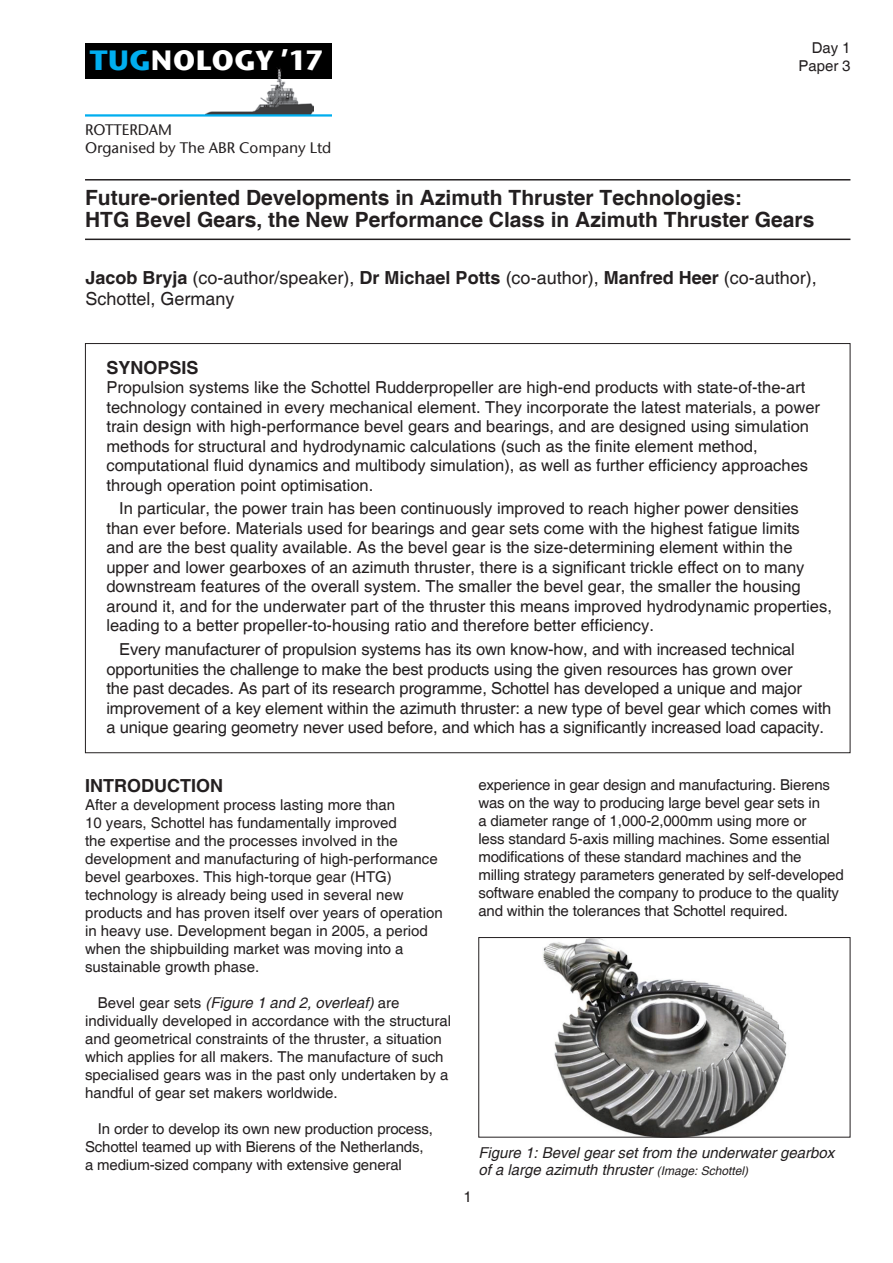
<style>
.page{position:relative;width:893px;height:1263px;background:#fff}
.page>*{position:absolute;margin:0;border:0;box-sizing:border-box;transform-origin:0 0}
.t1{font:700 27.75px "ITC Stone Sans";color:#fff}
.t2{font:700 21px/22.5px "Helvetica";color:#231f20}
.t3{font:18px/21px "Helvetica";color:#231f20}
.t4{font:700 18px "Helvetica";color:#231f20}
.t5{font:16.5px/19.5px "Helvetica";color:#231f20}
.t6{font:500 15.15px/18px "ITC Stone Sans";color:#231f20}
.t7{font:15px/18px "Helvetica";color:#231f20}
.t8{font:italic 15px/16.5px "Helvetica";color:#231f20}
.s1{color:#00aeef}
.s2{font-family:"Frutiger LT";font-weight:900;font-stretch:condensed}
.s3{font-weight:700}
.s4{font-style:italic}
.s5{font-size:12px}
</style>
<div class="page">
<hr style="left:85px;top:179px;width:765px;height:2px;background:#231f20">
<div style="left:85px;top:43px;width:247px;height:36px;background:#000"></div>
<img style="left:205px;top:68px;width:108px;height:46px">
<hr style="left:85px;top:114px;width:247px;height:2px;background:#00aeef">
<img style="left:543px;top:939px;width:244px;height:196px">
<div style="left:478px;top:937px;width:372px;height:200px;border:1px solid #231f20"></div>
<hr style="left:85px;top:239px;width:765px;height:1px;background:#231f20">
<h1 class="t1" style="left:90px;top:42px;width:235px"><span class="s1">TUG</span>NOLOGY <span class="s2">’</span>17</h1>
<p class="t6" style="left:85px;top:121px;width:248px">ROTTERDAM<br>Organised by The ABR Company Ltd</p>
<p class="t7" style="left:798px;top:40px;width:54px;text-align:right">Day 1<br>Paper 3</p>
<p class="t2" style="left:85px;top:187px;width:731px">Future-oriented Developments in Azimuth Thruster Technologies:<br>HTG Bevel Gears, the New Performance Class in Azimuth Thruster Gears</p>
<p class="t3" style="left:85px;top:268px;width:733px"><span class="s3">Jacob Bryja</span> (co-author/speaker), <span class="s3">Dr Michael Potts</span> (co-author), <span class="s3">Manfred Heer</span> (co-author),<br>Schottel, Germany</p>
<p class="t4" style="left:106px;top:356px;width:94px">SYNOPSIS</p>
<p class="t5" style="left:106px;top:378px;width:715px">Propulsion systems like the Schottel Rudderpropeller are high-end products with state-of-the-art technology contained in every mechanical element. They incorporate the latest materials, a power train design with high-performance bevel gears and bearings, and are designed using simulation methods for structural and hydrodynamic calculations (such as the finite element method, computational fluid dynamics and multibody simulation), as well as further efficiency approaches through operation point optimisation.</p>
<p class="t5" style="left:106px;top:499px;width:727px;text-indent:13px">In particular, the power train has been continuously improved to reach higher power densities than ever before. Materials used for bearings and gear sets come with the highest fatigue limits<br>and are the best quality available. As the bevel gear is the size-determining element within the upper and lower gearboxes of an azimuth thruster, there is a significant trickle effect on to many downstream features of the overall system. The smaller the bevel gear, the smaller the housing around it, and for the underwater part of the thruster this means improved hydrodynamic properties, leading to a better propeller-to-housing ratio and therefore better efficiency.</p>
<p class="t5" style="left:106px;top:640px;width:726px;text-indent:13px">Every manufacturer of propulsion systems has its own know-how, and with increased technical opportunities the challenge to make the best products using the given resources has grown over<br>the past decades. As part of its research programme, Schottel has developed a unique and major improvement of a key element within the azimuth thruster: a new type of bevel gear which comes with a unique gearing geometry never used before, and which has a significantly increased load capacity.</p>
<p class="t4" style="left:85px;top:774px;width:139px">INTRODUCTION</p>
<p class="t7" style="left:85px;top:796px;width:359px">After a development process lasting more than<br>10 years, Schottel has fundamentally improved<br>the expertise and the processes involved in the development and manufacturing of high-performance bevel gearboxes. This high-torque gear (HTG) technology is already being used in several new products and has proven itself over years of operation in heavy use. Development began in 2005, a period when the shipbuilding market was moving into a sustainable growth phase.</p>
<p class="t7" style="left:85px;top:994px;width:367px;text-indent:13px">Bevel gear sets <span class="s4">(Figure 1 and 2, overleaf)</span> are individually developed in accordance with the structural and geometrical constraints of the thruster, a situation which applies for all makers. The manufacture of such specialised gears was in the past only undertaken by a handful of gear set makers worldwide.</p>
<p class="t7" style="left:85px;top:1120px;width:349px;text-indent:13px">In order to develop its own new production process,<br>Schottel teamed up with Bierens of the Netherlands, a medium-sized company with extensive general</p>
<p class="t7" style="left:478px;top:776px;width:367px">experience in gear design and manufacturing. Bierens was on the way to producing large bevel gear sets in<br>a diameter range of 1,000-2,000mm using more or<br>less standard 5-axis milling machines. Some essential modifications of these standard machines and the milling strategy parameters generated by self-developed software enabled the company to produce to the quality and within the tolerances that Schottel required.</p>
<p class="t7" style="left:464px;top:1188px;width:10px">1</p>
<p class="t8" style="left:478px;top:1145px;width:357px">Figure 1: Bevel gear set from the underwater gearbox of a large azimuth thruster <span class="s5">(Image: Schottel)</span></p>
</div>
